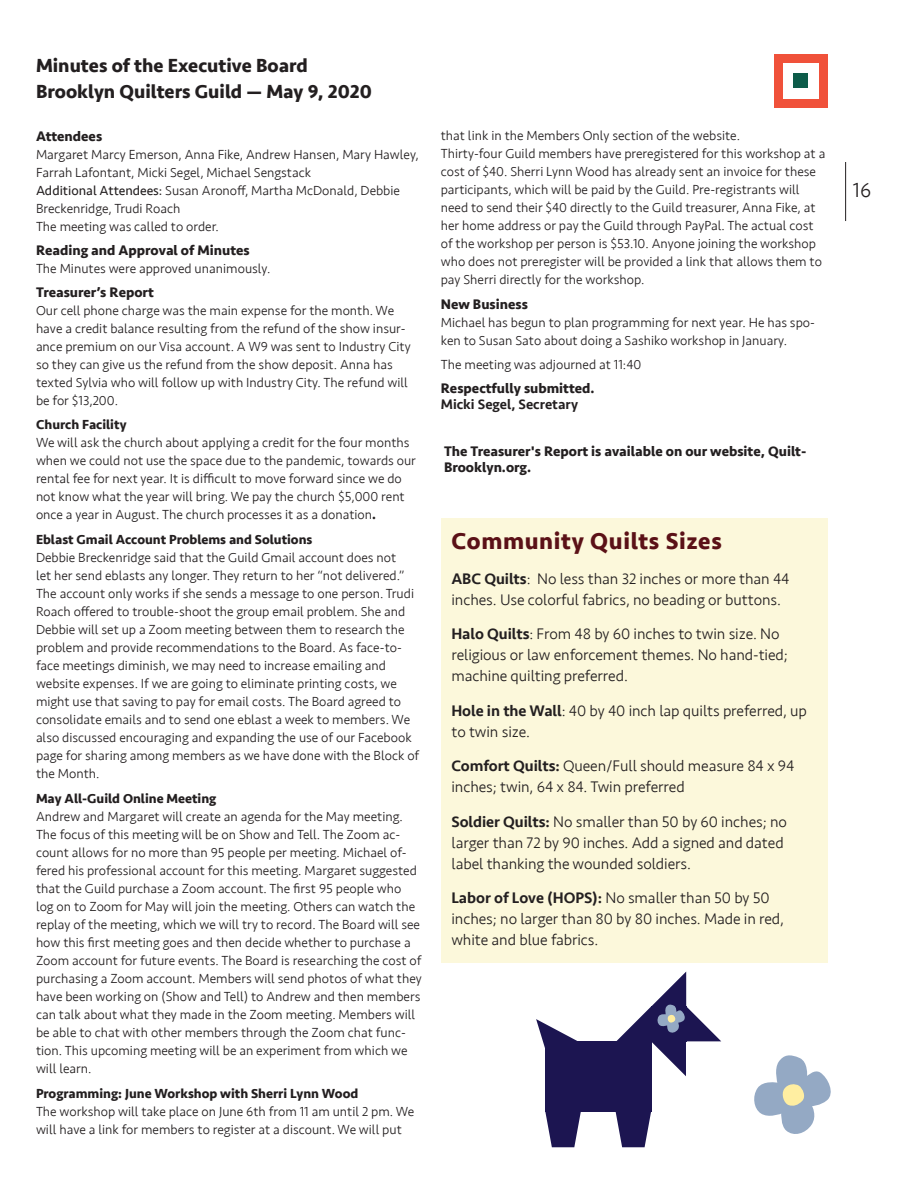
<style>
.page{position:relative;width:918px;height:1188px;background:#fff}
.page>*{position:absolute;margin:0;border:0;box-sizing:border-box;transform-origin:0 0}
.ColumnText___space_a{font:700 24px "Seravek";letter-spacing:.025em;color:#5b1117}
.t1{font:300 21px "Seravek";color:#231f20}
.t2{font:700 19.5px "Seravek";color:#231f20}
.ColumnText___space_a-2{font:300 15.75px/21px "Seravek";letter-spacing:-.005em;color:#231f20}
.Minutes_textBold{font:700 14.25px/16.5px "Seravek";color:#231f20}
.t3{font:500 14.25px "Seravek";color:#231f20}
.Minutes_textBold-2{font:300 13.5px/18px "Seravek";color:#231f20}
.Minutes_Text{font:300 13.5px/18px "Seravek";color:#231f20}
.Minutes_textBold-3{font:700 13.5px "Seravek";color:#231f20}
.s1{font-weight:400}
.s2{font-weight:700}
.s3{font-weight:500}
</style>
<div class="page">
<div style="left:441px;top:518px;width:387px;height:445px;background:#fcf8db"></div>
<svg style="left:754px;top:1055px;width:77px;height:79px"></svg>
<hr style="left:845px;top:162px;width:1px;height:59px;background:#231f20">
<div style="left:774px;top:54px;width:54px;height:54px;background:#f0513a"></div>
<div style="left:783px;top:63px;width:36px;height:36px;background:#fff"></div>
<div style="left:794px;top:74px;width:14px;height:14px;background:#0d5c4a"></div>
<svg style="left:545px;top:1112px;width:36px;height:35px"></svg>
<svg style="left:616px;top:1112px;width:35px;height:35px"></svg>
<div style="left:545px;top:1077px;width:36px;height:35px;background:#1c1551"></div>
<div style="left:616px;top:1077px;width:35px;height:35px;background:#1c1551"></div>
<div style="left:581px;top:1077px;width:35px;height:35px;background:#1c1551"></div>
<div style="left:545px;top:1041px;width:36px;height:36px;background:#1c1551"></div>
<svg style="left:536px;top:1019px;width:41px;height:29px"></svg>
<div style="left:616px;top:1041px;width:35px;height:36px;background:#1c1551"></div>
<div style="left:581px;top:1041px;width:35px;height:36px;background:#1c1551"></div>
<svg style="left:616px;top:972px;width:105px;height:104px"></svg>
<p class="t2" style="left:36px;top:50px;width:273px">Minutes of the Executive Board</p>
<p class="t2" style="left:36px;top:75px;width:338px">Brooklyn Quilters Guild — May 9, 2020</p>
<p class="Minutes_textBold" style="left:36px;top:127px;width:68px">Attendees</p>
<p class="Minutes_Text" style="left:36px;top:145px;width:384px">Margaret Marcy Emerson, Anna Fike, Andrew Hansen, Mary Hawley, Farrah Lafontant, Micki Segel, Michael Sengstack<br><span class="s1">Additional Attendees:</span> Susan Aronoff, Martha McDonald, Debbie Breckenridge, Trudi Roach</p>
<p class="Minutes_Text" style="left:36px;top:217px;width:184px">The meeting was called to order.</p>
<p class="Minutes_textBold" style="left:36px;top:242px;width:215px">Reading and Approval of Minutes</p>
<p class="Minutes_textBold-2" style="left:36px;top:260px;width:236px">The Minutes were approved unanimously.</p>
<p class="Minutes_textBold" style="left:36px;top:283px;width:119px">Treasurer’s Report</p>
<p class="Minutes_textBold-2" style="left:36px;top:301px;width:376px">Our cell phone charge was the main expense for the month. We have a credit balance resulting from the refund of the show insur&shy;ance premium on our Visa account. A W9 was sent to Industry City so they can give us the refund from the show deposit. Anna has texted Sylvia who will follow up with Industry City. The refund will be for $13,200.</p>
<p class="Minutes_textBold-3" style="left:36px;top:414px;width:92px">Church Facility</p>
<p class="Minutes_textBold-2" style="left:36px;top:434px;width:382px">We will ask the church about applying a credit for the four months when we could not use the space due to the pandemic, towards our rental fee for next year. It is difficult to move forward since we do not know what the year will bring. We pay the church $5,000 rent once a year in August. The church processes it as a donation<span class="s2">.</span></p>
<p class="Minutes_textBold-3" style="left:36px;top:529px;width:278px">Eblast Gmail Account Problems and Solutions</p>
<p class="Minutes_textBold-2" style="left:36px;top:549px;width:385px">Debbie Breckenridge said that the Guild Gmail account does not<br>let her send eblasts any longer. They return to her “not delivered.” The account only works if she sends a message to one person. Trudi Roach offered to trouble-shoot the group email problem. She and Debbie will set up a Zoom meeting between them to research the problem and provide recommendations to the Board. As face-to&shy;face meetings diminish, we may need to increase emailing and website expenses. If we are going to eliminate printing costs, we might use that saving to pay for email costs. The Board agreed to consolidate emails and to send one eblast a week to members. We also discussed encouraging and expanding the use of our Facebook page for sharing among members as we have done with the Block of the Month.</p>
<p class="Minutes_textBold-3" style="left:36px;top:788px;width:182px">May All-Guild Online Meeting</p>
<p class="Minutes_textBold-2" style="left:36px;top:808px;width:387px">Andrew and Margaret will create an agenda for the May meeting.<br>The focus of this meeting will be on Show and Tell. The Zoom ac&shy;count allows for no more than 95 people per meeting. Michael of&shy;fered his professional account for this meeting. Margaret suggested that the Guild purchase a Zoom account. The first 95 people who log on to Zoom for May will join the meeting. Others can watch the replay of the meeting, which we will try to record. The Board will see how this first meeting goes and then decide whether to purchase a Zoom account for future events. The Board is researching the cost of purchasing a Zoom account. Members will send photos of what they have been working on (Show and Tell) to Andrew and then members can talk about what they made in the Zoom meeting. Members will be able to chat with other members through the Zoom chat func&shy;tion. This upcoming meeting will be an experiment from which we will learn.</p>
<p class="Minutes_textBold-3" style="left:36px;top:1082px;width:324px">Programming: June Workshop with Sherri Lynn Wood</p>
<p class="Minutes_Text" style="left:36px;top:1102px;width:380px">The workshop will take place on June 6th from 11 am until 2 pm. We will have a link for members to register at a discount. We will put</p>
<p class="Minutes_Text" style="left:441px;top:127px;width:301px">that link in the Members Only section of the website.</p>
<p class="Minutes_Text" style="left:441px;top:145px;width:386px">Thirty-four Guild members have preregistered for this workshop at a cost of $40. Sherri Lynn Wood has already sent an invoice for these participants, which will be paid by the Guild. Pre-registrants will need to send their $40 directly to the Guild treasurer, Anna Fike, at her home address or pay the Guild through PayPal. The actual cost of the workshop per person is $53.10. Anyone joining the workshop who does not preregister will be provided a link that allows them to pay Sherri directly for the workshop.</p>
<p class="Minutes_textBold" style="left:441px;top:295px;width:89px">New Business</p>
<p class="Minutes_textBold-2" style="left:441px;top:313px;width:376px">Michael has begun to plan programming for next year. He has spo&shy;ken to Susan Sato about doing a Sashiko workshop in January.</p>
<p class="Minutes_textBold-2" style="left:441px;top:356px;width:202px">The meeting was adjourned at 11:40</p>
<p class="Minutes_textBold" style="left:441px;top:379px;width:155px">Respectfully submitted.</p>
<p class="t3" style="left:441px;top:396px;width:139px">Micki Segel, Secretary</p>
<p class="Minutes_textBold" style="left:444px;top:443px;width:364px">The Treasurer's Report is available on our website, Quilt-<br>Brooklyn.org.</p>
<p class="ColumnText___space_a" style="left:451px;top:522px;width:272px">Community Quilts Sizes</p>
<p class="ColumnText___space_a-2" style="left:451px;top:568px;width:340px"><span class="s3">ABC Quilts</span>: No less than 32 inches or more than 44 inches. Use colorful fabrics, no beading or buttons.</p>
<p class="ColumnText___space_a-2" style="left:451px;top:624px;width:338px"><span class="s3">Halo Quilts</span>: From 48 by 60 inches to twin size. No religious or law enforcement themes. No hand-tied; machine quilting preferred.</p>
<p class="ColumnText___space_a-2" style="left:451px;top:700px;width:357px"><span class="s3">Hole in the Wall</span>: 40 by 40 inch lap quilts preferred, up to twin size.</p>
<p class="ColumnText___space_a-2" style="left:451px;top:756px;width:345px"><span class="s3">Comfort Quilts:</span> Queen/Full should measure 84 x 94 inches; twin, 64 x 84. Twin preferred</p>
<p class="ColumnText___space_a-2" style="left:451px;top:811px;width:337px"><span class="s3">Soldier Quilts:</span> No smaller than 50 by 60 inches; no larger than 72 by 90 inches. Add a signed and dated label thanking the wounded soldiers.</p>
<p class="ColumnText___space_a-2" style="left:451px;top:888px;width:334px"><span class="s3">Labor of Love (HOPS):</span> No smaller than 50 by 50 inches; no larger than 80 by 80 inches. Made in red, white and blue fabrics.</p>
<h2 class="t1" style="left:853px;top:178px;width:20px">16</h2>
</div>
